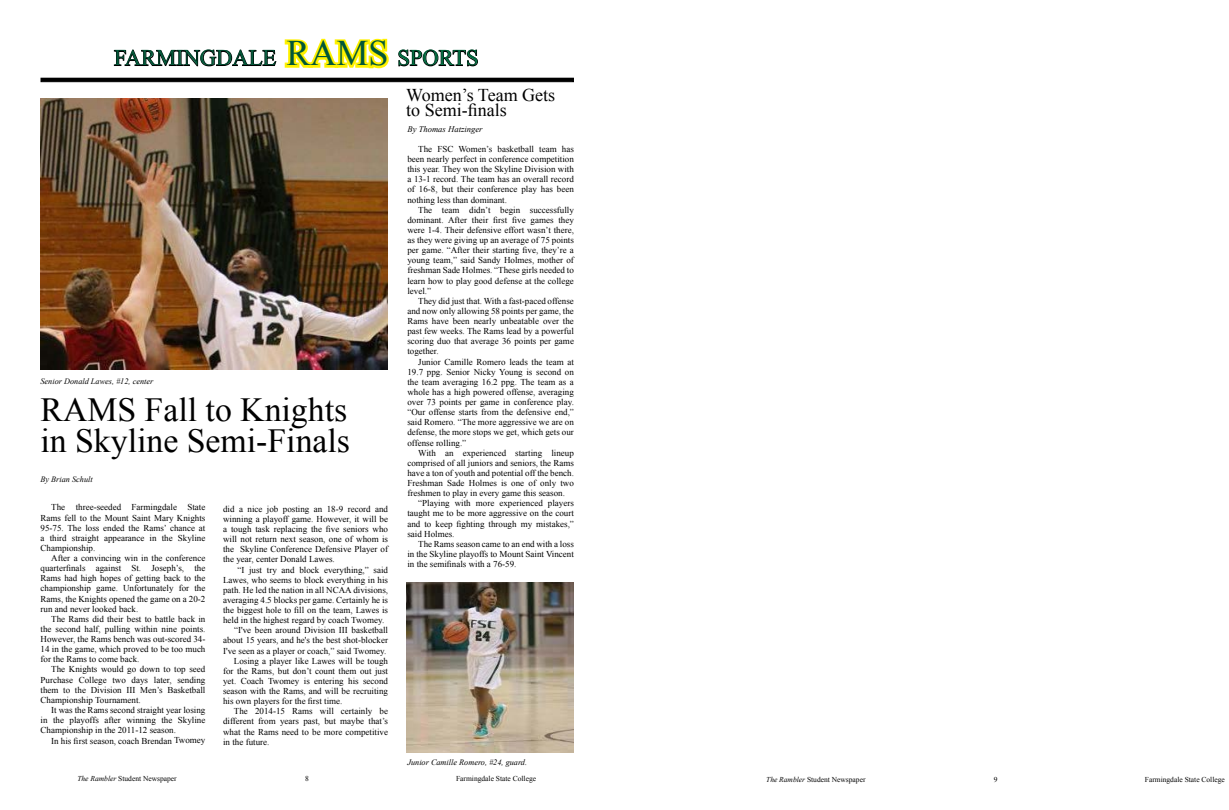
<style>
.page{position:relative;width:1229px;height:810px;background:#fff}
.page>*{position:absolute;margin:0;border:0;box-sizing:border-box;transform-origin:0 0}
.t1{font:36px "Times New Roman";color:#015738}
.t2{font:33.75px/30.8px "Times New Roman";color:#000}
.t3{font:22.5px "Times New Roman";color:#015738}
.t4{font:22.5px "Times New Roman";color:#00693d}
.t5{font:18px/15px "Times New Roman";color:#000}
.t6{font:9px/10.1px "Times New Roman";color:#000;text-align:justify}
.t7{font:italic 8.62px "Times New Roman";color:#000}
.t8{font:italic 8.25px "Times New Roman";color:#000}
.t9{font:7.5px "Times New Roman";color:#000}
.s1{font-style:italic}
</style>
<div class="page">
<svg style="left:40px;top:77px;width:534px;height:6px;background:#4f4f4f"></svg>
<div style="left:42px;top:80px;width:530px;height:1px;border:1px solid #000"></div>
<svg style="left:113px;top:38px;width:276px;height:31px"></svg>
<svg style="left:398px;top:49px;width:80px;height:18px"></svg>
<img style="left:406px;top:582px;width:167px;height:170px">
<img style="left:41px;top:98px;width:346px;height:272px">
<h3 class="t3" style="left:114px;top:43px;width:16px">farmingdale</h3>
<h1 class="t1" style="left:286px;top:29px;width:51px">Rams</h1>
<h3 class="t4" style="left:397px;top:43px;width:15px">sports</h3>
<h3 class="t5" style="left:406px;top:87px;width:150px">Women’s Team Gets to Semi-finals</h3>
<p class="t8" style="left:40px;top:375px;width:114px">Senior Donald Lawes, #12, center</p>
<h2 class="t2" style="left:40px;top:394px;width:311px">RAMS Fall to Knights in Skyline Semi-Finals</h2>
<p class="t8" style="left:40px;top:474px;width:54px">By Brian Schult</p>
<p class="t6" style="left:40px;top:502px;width:166px;text-indent:11px">The three-seeded Farmingdale State Rams fell to the Mount Saint Mary Knights 95-75. The loss ended the Rams’ chance at a third straight appearance in the Skyline Championship.</p>
<p class="t6" style="left:40px;top:553px;width:166px;text-indent:11px">After a convincing win in the conference quarterfinals against St. Joseph’s, the Rams had high hopes of getting back to the championship game. Unfortunately for the Rams, the Knights opened the game on a 20-2 run and never looked back.</p>
<p class="t6" style="left:40px;top:614px;width:166px;text-indent:11px">The Rams did their best to battle back in the second half, pulling within nine points.<br>However, the Rams bench was out-scored 34- 14 in the game, which proved to be too much for the Rams to come back.</p>
<p class="t6" style="left:40px;top:664px;width:166px;text-indent:11px">The Knights would go down to top seed Purchase College two days later, sending them to the Division III Men’s Basketball Championship Tournament.</p>
<p class="t6" style="left:40px;top:705px;width:166px;text-indent:11px">It was the Rams second straight year losing in the playoffs after winning the Skyline Championship in the 2011-12 season.</p>
<p class="t6" style="left:51px;top:736px;width:156px">In his first season, coach Brendan Twomey</p>
<p class="t6" style="left:223px;top:504px;width:166px">did a nice job posting an 18-9 record and winning a playoff game. However, it will be a tough task replacing the five seniors who will not return next season, one of whom is the Skyline Conference Defensive Player of the year, center Donald Lawes.</p>
<p class="t6" style="left:237px;top:564px;width:152px">“I just try and block everything,” said</p>
<p class="t6" style="left:223px;top:574px;width:166px">Lawes, who seems to block everything in his</p>
<p class="t6" style="left:223px;top:585px;width:166px">path. He led the nation in all NCAA divisions,</p>
<p class="t6" style="left:223px;top:595px;width:166px">averaging 4.5 blocks per game. Certainly he is</p>
<p class="t6" style="left:223px;top:605px;width:166px">the biggest hole to fill on the team, Lawes is</p>
<p class="t6" style="left:223px;top:615px;width:163px">held in the highest regard by coach Twomey.</p>
<p class="t6" style="left:234px;top:625px;width:155px">“I've been around Division III basketball</p>
<p class="t6" style="left:223px;top:635px;width:166px">about 15 years, and he's the best shot-blocker</p>
<p class="t6" style="left:223px;top:645px;width:165px">I've seen as a player or coach,” said Twomey.</p>
<p class="t6" style="left:234px;top:655px;width:156px">Losing a player like Lawes will be tough</p>
<p class="t6" style="left:223px;top:666px;width:166px">for the Rams, but don’t count them out just</p>
<p class="t6" style="left:223px;top:676px;width:166px">yet. Coach Twomey is entering his second</p>
<p class="t6" style="left:223px;top:686px;width:166px">season with the Rams, and will be recruiting</p>
<p class="t6" style="left:223px;top:696px;width:121px">his own players for the first time.</p>
<p class="t6" style="left:234px;top:706px;width:156px">The 2014-15 Rams will certainly be</p>
<p class="t6" style="left:223px;top:716px;width:166px">different from years past, but maybe that’s</p>
<p class="t6" style="left:223px;top:726px;width:166px">what the Rams need to be more competitive</p>
<p class="t6" style="left:223px;top:736px;width:48px">in the future.</p>
<p class="t7" style="left:407px;top:123px;width:77px">By Thomas Hatzinger</p>
<p class="t6" style="left:407px;top:144px;width:168px;text-indent:11px">The FSC Women’s basketball team has been nearly perfect in conference competition this year. They won the Skyline Division with a 13-1 record. The team has an overall record of 16-8, but their conference play has been nothing less than dominant.</p>
<p class="t6" style="left:407px;top:205px;width:168px;text-indent:11px">The team didn’t begin successfully dominant. After their first five games they were 1-4. Their defensive effort wasn’t there, as they were giving up an average of 75 points per game. “After their starting five, they’re a young team,” said Sandy Holmes, mother of freshman Sade Holmes. “These girls needed to learn how to play good defense at the college level.”</p>
<p class="t6" style="left:407px;top:296px;width:168px;text-indent:11px">They did just that. With a fast-paced offense and now only allowing 58 points per game, the Rams have been nearly unbeatable over the past few weeks. The Rams lead by a powerful scoring duo that average 36 points per game together.</p>
<p class="t6" style="left:407px;top:356px;width:168px;text-indent:11px">Junior Camille Romero leads the team at 19.7 ppg. Senior Nicky Young is second on the team averaging 16.2 ppg. The team as a whole has a high powered offense, averaging over 73 points per game in conference play. “Our offense starts from the defensive end,” said Romero. “The more aggressive we are on defense, the more stops we get, which gets our offense rolling.”</p>
<p class="t6" style="left:407px;top:448px;width:168px;text-indent:11px">With an experienced starting lineup comprised of all juniors and seniors, the Rams have a ton of youth and potential off the bench.<br>Freshman Sade Holmes is one of only two freshmen to play in every game this season.</p>
<p class="t6" style="left:407px;top:498px;width:168px;text-indent:11px">“Playing with more experienced players taught me to be more aggressive on the court and to keep fighting through my mistakes,” said Holmes.</p>
<p class="t6" style="left:407px;top:539px;width:168px;text-indent:11px">The Rams season came to an end with a loss in the Skyline playoffs to Mount Saint Vincent in the semifinals with a 76-59.</p>
<p class="t8" style="left:407px;top:757px;width:121px">Junior Camille Romero, #24, guard.</p>
<p class="t9" style="left:77px;top:773px;width:101px"><span class="s1">The Rambler</span> Student Newspaper</p>
<p class="t9" style="left:305px;top:773px;width:5px">8</p>
<p class="t9" style="left:456px;top:773px;width:81px">Farmingdale State College</p>
<p class="t9" style="left:766px;top:774px;width:101px"><span class="s1">The Rambler</span> Student Newspaper</p>
<p class="t9" style="left:993px;top:774px;width:5px">9</p>
<p class="t9" style="left:1144px;top:774px;width:81px">Farmingdale State College</p>
</div>
